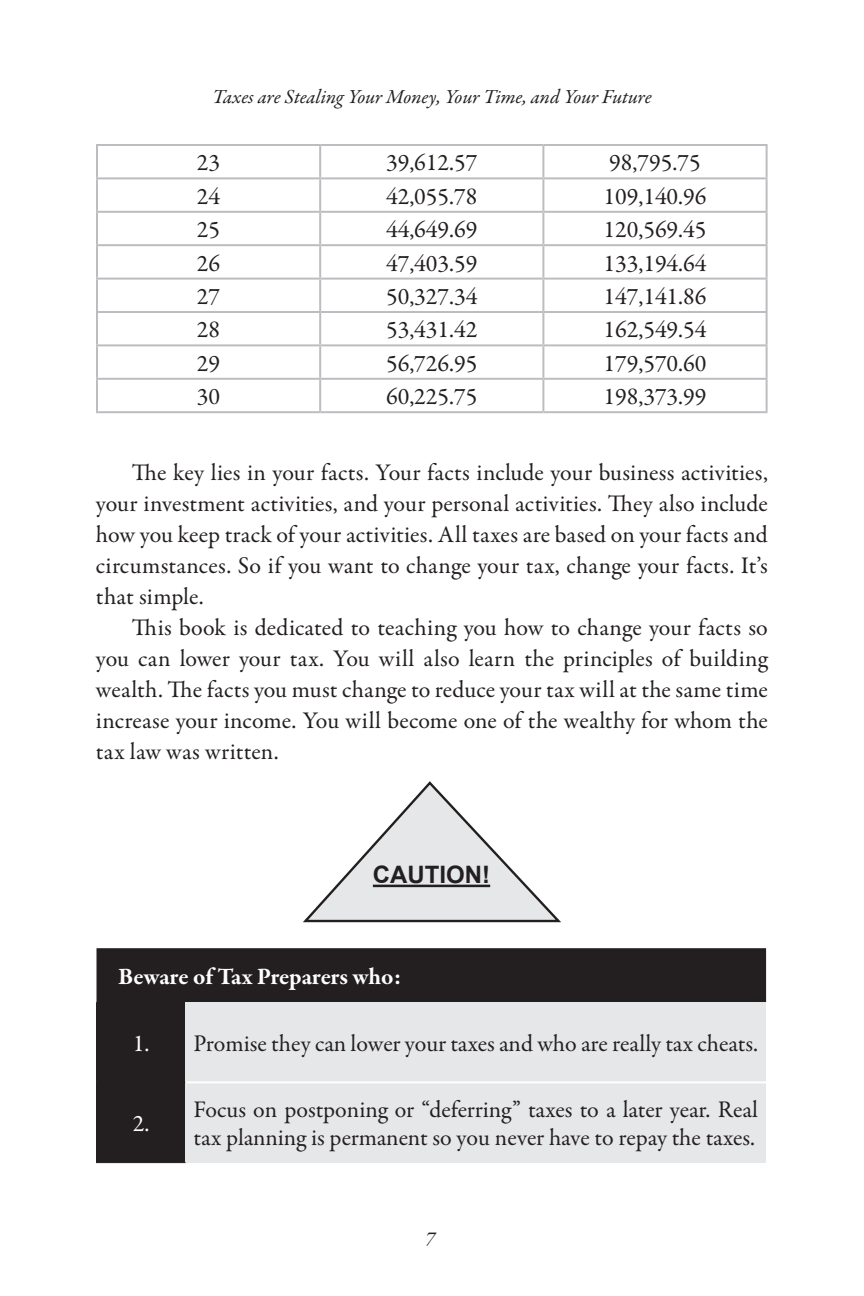
<style>
.page{position:relative;width:864px;height:1296px;background:#fff}
.page>*{position:absolute;margin:0;border:0;box-sizing:border-box;transform-origin:0 0}
.t1{font:24px/31px "Garamond Premr Pro";color:#231f20;text-align:justify}
.t2{font:700 24px "Garamond Premr Pro";color:#fff}
.t3{font:700 24px "Arial";color:#231f20}
.t4{font:24px "Garamond Premr Pro";color:#fff}
.t5{font:italic 20px "Garamond Premr Pro";letter-spacing:-.005em;color:#231f20}
.s1{color:#fff}
</style>
<div class="page">
<hr style="left:320px;top:144px;width:223px;height:2px;background:#bcbdc0">
<hr style="left:543px;top:144px;width:225px;height:2px;background:#bcbdc0">
<hr style="left:542px;top:146px;width:2px;height:31px;background:#bcbdc0">
<hr style="left:766px;top:146px;width:2px;height:31px;background:#bcbdc0">
<hr style="left:96px;top:179px;width:2px;height:32px;background:#bcbdc0">
<hr style="left:320px;top:177px;width:223px;height:2px;background:#bcbdc0">
<hr style="left:319px;top:179px;width:2px;height:32px;background:#bcbdc0">
<hr style="left:543px;top:177px;width:225px;height:2px;background:#bcbdc0">
<hr style="left:542px;top:179px;width:2px;height:32px;background:#bcbdc0">
<hr style="left:766px;top:179px;width:2px;height:32px;background:#bcbdc0">
<hr style="left:96px;top:211px;width:224px;height:2px;background:#bcbdc0">
<hr style="left:96px;top:213px;width:2px;height:31px;background:#bcbdc0">
<hr style="left:320px;top:211px;width:223px;height:2px;background:#bcbdc0">
<hr style="left:319px;top:213px;width:2px;height:31px;background:#bcbdc0">
<hr style="left:543px;top:211px;width:225px;height:2px;background:#bcbdc0">
<hr style="left:542px;top:213px;width:2px;height:31px;background:#bcbdc0">
<hr style="left:766px;top:213px;width:2px;height:31px;background:#bcbdc0">
<hr style="left:96px;top:244px;width:224px;height:2px;background:#bcbdc0">
<hr style="left:96px;top:246px;width:2px;height:32px;background:#bcbdc0">
<hr style="left:320px;top:244px;width:223px;height:2px;background:#bcbdc0">
<hr style="left:319px;top:246px;width:2px;height:32px;background:#bcbdc0">
<hr style="left:543px;top:244px;width:225px;height:2px;background:#bcbdc0">
<hr style="left:542px;top:246px;width:2px;height:32px;background:#bcbdc0">
<hr style="left:766px;top:246px;width:2px;height:32px;background:#bcbdc0">
<hr style="left:96px;top:278px;width:224px;height:2px;background:#bcbdc0">
<hr style="left:96px;top:280px;width:2px;height:31px;background:#bcbdc0">
<hr style="left:320px;top:278px;width:223px;height:2px;background:#bcbdc0">
<hr style="left:319px;top:280px;width:2px;height:31px;background:#bcbdc0">
<hr style="left:543px;top:278px;width:225px;height:2px;background:#bcbdc0">
<hr style="left:542px;top:280px;width:2px;height:31px;background:#bcbdc0">
<hr style="left:766px;top:280px;width:2px;height:31px;background:#bcbdc0">
<hr style="left:96px;top:311px;width:224px;height:2px;background:#bcbdc0">
<hr style="left:96px;top:313px;width:2px;height:31px;background:#bcbdc0">
<hr style="left:320px;top:311px;width:223px;height:2px;background:#bcbdc0">
<hr style="left:319px;top:313px;width:2px;height:31px;background:#bcbdc0">
<hr style="left:543px;top:311px;width:225px;height:2px;background:#bcbdc0">
<hr style="left:542px;top:313px;width:2px;height:31px;background:#bcbdc0">
<hr style="left:766px;top:313px;width:2px;height:31px;background:#bcbdc0">
<hr style="left:96px;top:344px;width:224px;height:2px;background:#bcbdc0">
<hr style="left:96px;top:346px;width:2px;height:32px;background:#bcbdc0">
<hr style="left:320px;top:344px;width:223px;height:2px;background:#bcbdc0">
<hr style="left:319px;top:346px;width:2px;height:32px;background:#bcbdc0">
<hr style="left:543px;top:344px;width:225px;height:2px;background:#bcbdc0">
<hr style="left:542px;top:346px;width:2px;height:32px;background:#bcbdc0">
<hr style="left:766px;top:346px;width:2px;height:32px;background:#bcbdc0">
<hr style="left:96px;top:378px;width:224px;height:2px;background:#bcbdc0">
<hr style="left:96px;top:380px;width:2px;height:31px;background:#bcbdc0">
<hr style="left:320px;top:378px;width:223px;height:2px;background:#bcbdc0">
<hr style="left:319px;top:380px;width:2px;height:31px;background:#bcbdc0">
<hr style="left:543px;top:378px;width:225px;height:2px;background:#bcbdc0">
<hr style="left:542px;top:380px;width:2px;height:31px;background:#bcbdc0">
<hr style="left:766px;top:380px;width:2px;height:31px;background:#bcbdc0">
<hr style="left:96px;top:411px;width:224px;height:2px;background:#bcbdc0">
<hr style="left:320px;top:411px;width:223px;height:2px;background:#bcbdc0">
<hr style="left:543px;top:411px;width:225px;height:2px;background:#bcbdc0">
<hr style="left:96px;top:144px;width:224px;height:2px;background:#bcbdc0">
<hr style="left:96px;top:146px;width:2px;height:31px;background:#bcbdc0">
<hr style="left:319px;top:146px;width:2px;height:31px;background:#bcbdc0">
<hr style="left:96px;top:177px;width:224px;height:2px;background:#bcbdc0">
<svg style="left:303px;top:781px;width:258px;height:142px"></svg>
<hr style="left:373px;top:885px;width:117px;height:2px;background:#231f20">
<div style="left:96px;top:948px;width:670px;height:214px;background:#231f20"></div>
<div style="left:186px;top:1002px;width:580px;height:80px;background:#e6e7e9"></div>
<div style="left:186px;top:1082px;width:580px;height:81px;background:#e6e7e9"></div>
<hr style="left:96px;top:1002px;width:1px;height:80px;background:#231f20">
<hr style="left:96px;top:1082px;width:90px;height:1px;background:#231f20">
<hr style="left:96px;top:1083px;width:1px;height:79px;background:#231f20">
<hr style="left:96px;top:1162px;width:90px;height:1px;background:#231f20">
<hr style="left:186px;top:1081px;width:580px;height:2px;background:#fff">
<p class="t5" style="left:213px;top:84px;width:440px">Taxes are Stealing Your Money, Your Time, and Your Future</p>
<p class="t1" style="left:197px;top:148px;width:25px">23</p>
<p class="t1" style="left:386px;top:148px;width:93px">39,612.57</p>
<p class="t1" style="left:609px;top:148px;width:93px">98,795.75</p>
<p class="t1" style="left:197px;top:181px;width:25px">24</p>
<p class="t1" style="left:386px;top:181px;width:93px">42,055.78</p>
<p class="t1" style="left:603px;top:181px;width:105px">109,140.96</p>
<p class="t1" style="left:197px;top:215px;width:25px">25</p>
<p class="t1" style="left:386px;top:215px;width:93px">44,649.69</p>
<p class="t1" style="left:603px;top:215px;width:105px">120,569.45</p>
<p class="t1" style="left:197px;top:248px;width:25px">26</p>
<p class="t1" style="left:386px;top:248px;width:93px">47,403.59</p>
<p class="t1" style="left:603px;top:248px;width:105px">133,194.64</p>
<p class="t1" style="left:197px;top:282px;width:25px">27</p>
<p class="t1" style="left:386px;top:282px;width:93px">50,327.34</p>
<p class="t1" style="left:603px;top:282px;width:105px">147,141.86</p>
<p class="t1" style="left:197px;top:315px;width:25px">28</p>
<p class="t1" style="left:386px;top:315px;width:93px">53,431.42</p>
<p class="t1" style="left:603px;top:315px;width:105px">162,549.54</p>
<p class="t1" style="left:197px;top:348px;width:25px">29</p>
<p class="t1" style="left:386px;top:348px;width:93px">56,726.95</p>
<p class="t1" style="left:603px;top:348px;width:105px">179,570.60</p>
<p class="t1" style="left:197px;top:382px;width:25px">30</p>
<p class="t1" style="left:386px;top:382px;width:93px">60,225.75</p>
<p class="t1" style="left:603px;top:382px;width:105px">198,373.99</p>
<p class="t1" style="left:96px;top:458px;width:674px;text-indent:36px">The key lies in your facts. Your facts include your business activities, your investment activities, and your personal activities. They also include how you keep track of your activities. All taxes are based on your facts and circumstances. So if you want to change your tax, change your facts. It’s that simple.</p>
<p class="t1" style="left:96px;top:613px;width:674px;text-indent:36px">This book is dedicated to teaching you how to change your facts so you can lower your tax. You will also learn the principles of building wealth. The facts you must change to reduce your tax will at the same time increase your income. You will become one of the wealthy for whom the tax law was written.</p>
<p class="t3" style="left:373px;top:861px;width:119px">CAUTION!</p>
<p class="t2" style="left:118px;top:962px;width:285px">Beware of Tax Preparers who:</p>
<p class="t1" style="left:133px;top:1029px;width:627px"><span class="s1">1.</span> Promise they can lower your taxes and who are really tax cheats.</p>
<p class="t4" style="left:133px;top:1109px;width:18px">2.</p>
<p class="t1" style="left:194px;top:1097px;width:566px;line-height:27.6px">Focus on postponing or “deferring” taxes to a later year. Real tax planning is permanent so you never have to repay the taxes.</p>
<p class="t5" style="left:425px;top:1226px;width:11px">7</p>
</div>
